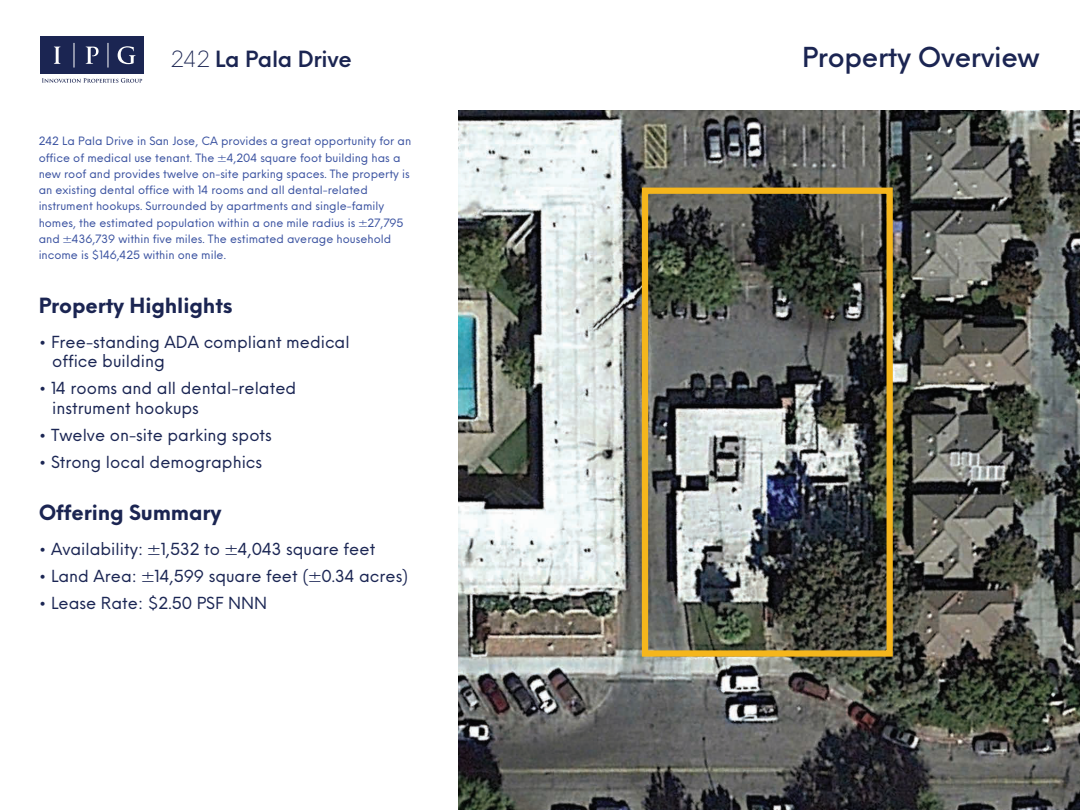
<style>
.page{position:relative;width:1080px;height:810px;background:#fff}
.page>*{position:absolute;margin:0;border:0;box-sizing:border-box;transform-origin:0 0}
.t1{font:500 26.88px "Neue Einstellung";letter-spacing:-.015em;color:#1b2552}
.t2{font:600 21.88px "Neue Einstellung";letter-spacing:-.015em;color:#1b2552}
.t3{font:700 20.5px "Neue Einstellung";letter-spacing:-.005em;color:#1b2552}
.t4{font:16.25px/19.5px "Neue Einstellung";color:#1b2654}
.t5{font:11.25px/16.2px "Neue Einstellung";color:#3b53a1}
.s1{font-weight:300}
</style>
<div class="page">
<svg style="left:42px;top:78px;width:100px;height:5px"></svg>
<div style="left:40px;top:36px;width:104px;height:38px;background:#1b2552"></div>
<svg style="left:74px;top:43px;width:1px;height:25px"></svg>
<svg style="left:108px;top:43px;width:1px;height:25px"></svg>
<svg style="left:54px;top:47px;width:7px;height:17px"></svg>
<svg style="left:118px;top:46px;width:18px;height:18px"></svg>
<svg style="left:86px;top:47px;width:13px;height:17px"></svg>
<img style="left:458px;top:110px;width:622px;height:700px">
<div style="left:642px;top:188px;width:251px;height:469px;border:6px solid #f5b61c"></div>
<h2 class="t2" style="left:170px;top:39px;width:183px"><span class="s1">242</span> La Pala Drive</h2>
<h1 class="t1" style="left:802px;top:33px;width:239px">Property Overview</h1>
<p class="t5" style="left:39px;top:132px;width:374px">242 La Pala Drive in San Jose, CA provides a great opportunity for an office of medical use tenant. The ±4,204 square foot building has a new roof and provides twelve on-site parking spaces. The property is an existing dental office with 14 rooms and all dental-related instrument hookups. Surrounded by apartments and single-family homes, the estimated population within a one mile radius is ±27,795 and ±436,739 within five miles. The estimated average household income is $146,425 within one mile.</p>
<h3 class="t3" style="left:39px;top:287px;width:195px">Property Highlights</h3>
<h3 class="t4" style="left:52px;top:330px;width:299px;text-indent:-14px">• Free-standing ADA compliant medical office building</h3>
<h3 class="t4" style="left:52px;top:377px;width:246px;text-indent:-14px">• 14 rooms and all dental-related instrument hookups</h3>
<h3 class="t4" style="left:39px;top:423px;width:235px">• Twelve on-site parking spots</h3>
<h3 class="t4" style="left:39px;top:450px;width:225px">• Strong local demographics</h3>
<h3 class="t3" style="left:39px;top:494px;width:185px">Offering Summary</h3>
<h3 class="t4" style="left:39px;top:537px;width:338px">• Availability: ±1,532 to ±4,043 square feet</h3>
<h3 class="t4" style="left:39px;top:564px;width:371px">• Land Area: ±14,599 square feet (±0.34 acres)</h3>
<h3 class="t4" style="left:39px;top:591px;width:230px">• Lease Rate: $2.50 PSF NNN</h3>
</div>
